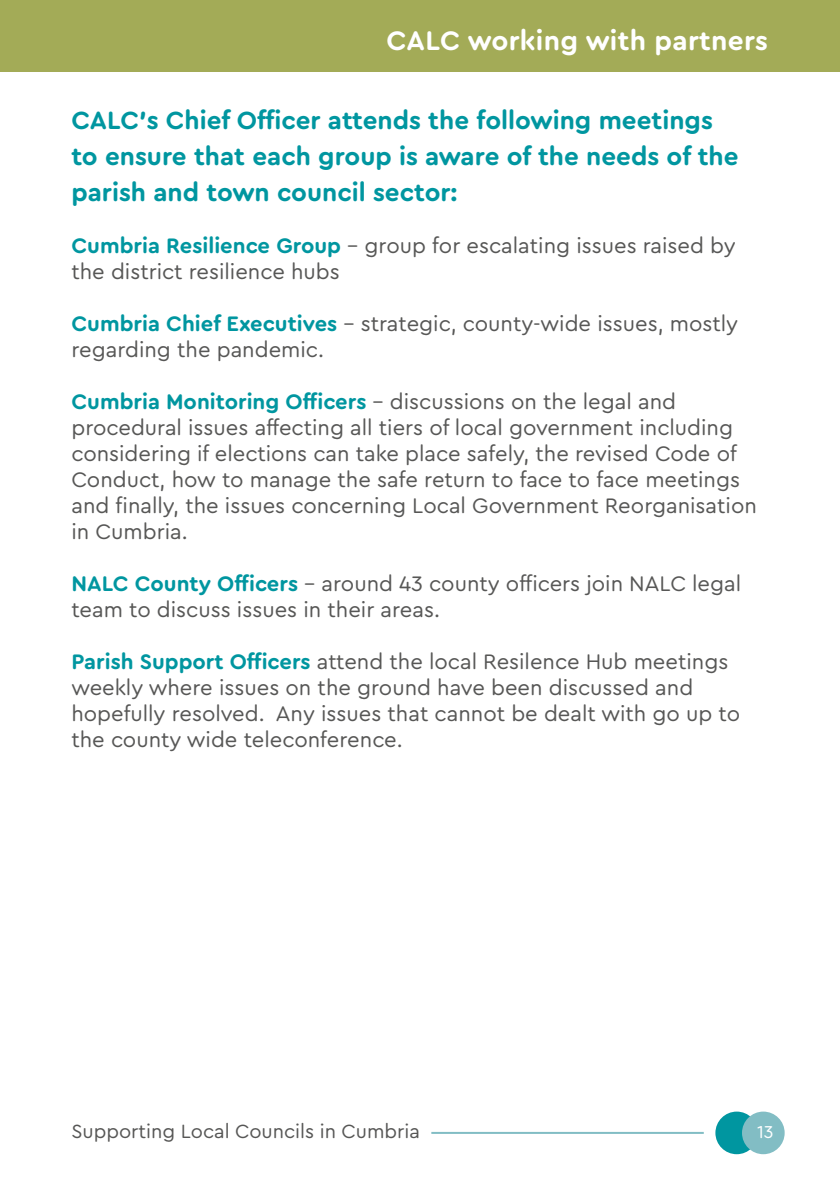
<style>
.page{position:relative;width:840px;height:1191px;background:#fff}
.page>*{position:absolute;margin:0;border:0;box-sizing:border-box;transform-origin:0 0}
.t1{font:700 28px "Cera Round Basic";letter-spacing:.01em;color:#fff}
.t2{font:700 26px/36px "Cera Round Basic";color:#0096a0}
.t3{font:22px/26px "Cera Round Basic";color:#575756}
.t4{font:20px "Cera Round Basic";color:#575756}
.t5{font:18px "Cera Round Basic";color:#fff}
.s1{font-weight:700;color:#0096a0}
</style>
<div class="page">
<div style="left:715px;top:1111px;width:42px;height:43px;background:#0096a0;border-radius:50%"></div>
<div style="left:741px;top:1111px;width:43px;height:43px;background:#82bdc4;border-radius:50%"></div>
<hr style="left:431px;top:1131px;width:272px;height:2px;background:#82bdc4">
<div style="left:0;top:0;width:839px;height:72px;background:#a3ab57"></div>
<p class="t1" style="left:386px;top:23px;width:383px">CALC working with partners</p>
<p class="t2" style="left:71px;top:102px;width:668px">CALC’s Chief Officer attends the following meetings to ensure that each group is aware of the needs of the parish and town council sector:</p>
<p class="t3" style="left:71px;top:232px;width:665px"><span class="s1">Cumbria Resilience Group</span> – group for escalating issues raised by the district resilience hubs</p>
<p class="t3" style="left:71px;top:310px;width:667px"><span class="s1">Cumbria Chief Executives</span> – strategic, county-wide issues, mostly regarding the pandemic.</p>
<p class="t3" style="left:71px;top:388px;width:686px"><span class="s1">Cumbria Monitoring Officers</span> – discussions on the legal and procedural issues affecting all tiers of local government including considering if elections can take place safely, the revised Code of Conduct, how to manage the safe return to face to face meetings and finally, the issues concerning Local Government Reorganisation in Cumbria.</p>
<p class="t3" style="left:71px;top:570px;width:671px"><span class="s1">NALC County Officers</span> – around 43 county officers join NALC legal team to discuss issues in their areas.</p>
<p class="t3" style="left:71px;top:648px;width:670px"><span class="s1">Parish Support Officers</span> attend the local Resilence Hub meetings weekly where issues on the ground have been discussed and hopefully resolved. Any issues that cannot be dealt with go up to the county wide teleconference.</p>
<p class="t4" style="left:71px;top:1119px;width:350px">Supporting Local Councils in Cumbria</p>
<p class="t5" style="left:756px;top:1121px;width:18px">13</p>
</div>
